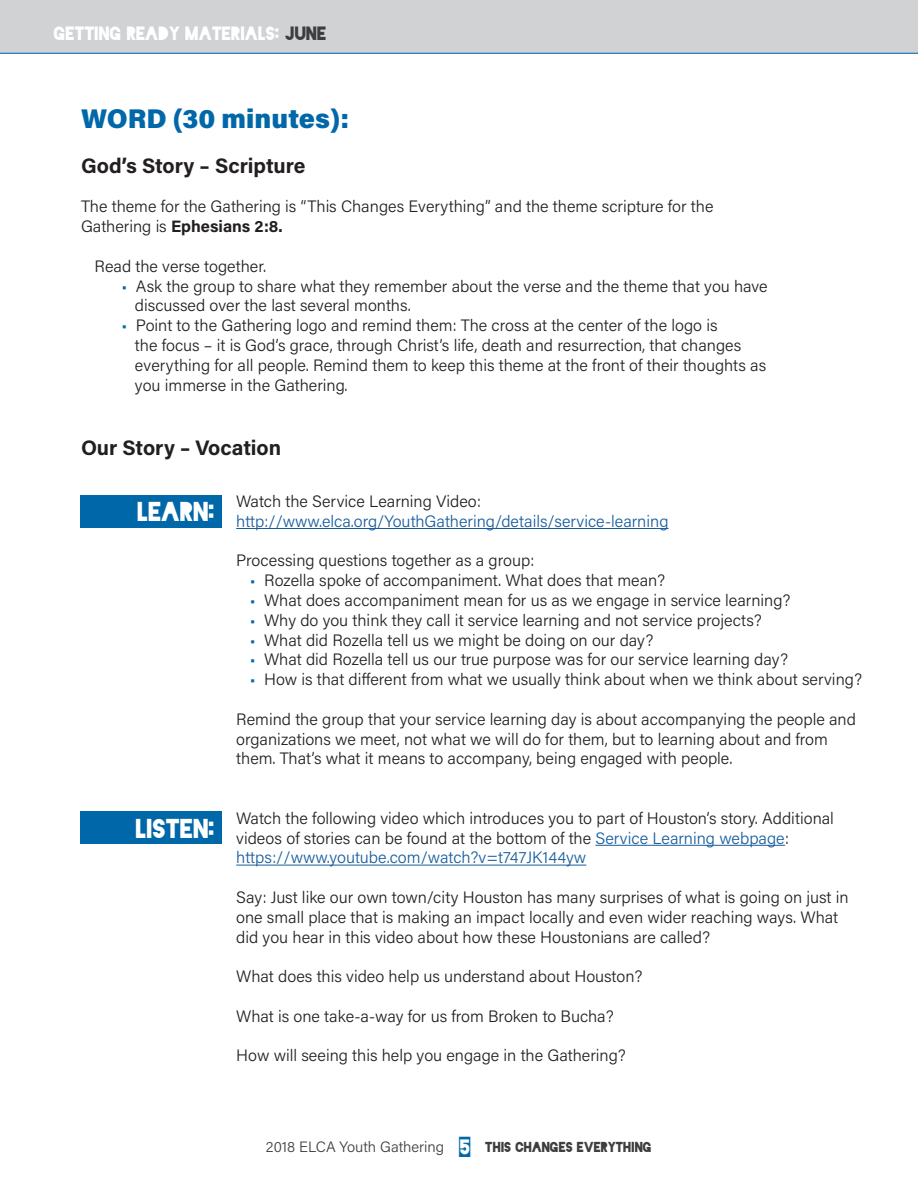
<style>
.page{position:relative;width:918px;height:1188px;background:#fff}
.page>*{position:absolute;margin:0;border:0;box-sizing:border-box;transform-origin:0 0}
.t1{font:900 27px "Acumin Pro";color:#0068a9}
.t2{font:25.5px "Blackout Midnight";color:#fff}
.t3{font:700 21px "Acumin Pro";color:#231f20}
.t4{font:18px "Blackout Midnight";color:#fff}
.t5{font:300 16.5px/19.8px "Acumin Pro";color:#231f20}
.t6{font:300 16.5px "Acumin Pro";color:#175d9e}
.t7{font:300 15px "Acumin Pro";color:#3e3e3f}
.s1{color:#3e3e3f}
.s2{font-weight:700}
.s3{color:#0068a9}
.s4{color:#175d9e}
.s5{font-family:"Blackout 2 AM";font-weight:400;font-size:24px;color:#0068a9}
.s6{font-family:"Blackout Midnight";font-weight:400;font-size:13.5px}
</style>
<div class="page">
<hr style="left:236px;top:528px;width:433px;height:1px;background:#175d9e">
<hr style="left:596px;top:845px;width:189px;height:1px;background:#175d9e">
<hr style="left:236px;top:865px;width:350px;height:1px;background:#175d9e">
<div style="left:0;top:0;width:918px;height:54px;background:#d1d2d4"></div>
<div style="left:81px;top:495px;width:141px;height:32px;background:#0068a9"></div>
<div style="left:81px;top:812px;width:141px;height:32px;background:#0068a9"></div>
<p class="t4" style="left:54px;top:26px;width:274px">GETTING READY MATERIALS: <span class="s1">JUNE</span></p>
<h1 class="t1" style="left:81px;top:99px;width:270px">WORD (30 minutes):</h1>
<p class="t3" style="left:81px;top:151px;width:226px">God’s Story – Scripture</p>
<p class="t5" style="left:81px;top:196px;width:634px">The theme for the Gathering is “This Changes Everything” and the theme scripture for the<br>Gathering is <span class="s2">Ephesians 2:8.</span></p>
<p class="t5" style="left:94px;top:256px;width:173px">Read the verse together.</p>
<p class="t5" style="left:135px;top:275px;width:634px;text-indent:-13px"><span class="s3">•</span> Ask the group to share what they remember about the verse and the theme that you have discussed over the last several months.</p>
<p class="t5" style="left:135px;top:315px;width:633px;text-indent:-13px"><span class="s3">•</span> Point to the Gathering logo and remind them: The cross at the center of the logo is<br>the focus – it is God’s grace, through Christ’s life, death and resurrection, that changes everything for all people. Remind them to keep this theme at the front of their thoughts as you immerse in the Gathering.</p>
<p class="t3" style="left:81px;top:433px;width:202px">Our Story – Vocation</p>
<p class="t5" style="left:236px;top:491px;width:246px">Watch the Service Learning Video:</p>
<p class="t6" style="left:236px;top:510px;width:434px">http://www.elca.org/YouthGathering/details/service-learning</p>
<p class="t5" style="left:236px;top:550px;width:300px">Processing questions together as a group:</p>
<p class="t5" style="left:250px;top:570px;width:417px"><span class="s3">•</span> Rozella spoke of accompaniment. What does that mean?</p>
<p class="t5" style="left:250px;top:590px;width:542px"><span class="s3">•</span> What does accompaniment mean for us as we engage in service learning?</p>
<p class="t5" style="left:250px;top:610px;width:514px"><span class="s3">•</span> Why do you think they call it service learning and not service projects?</p>
<p class="t5" style="left:250px;top:629px;width:405px"><span class="s3">•</span> What did Rozella tell us we might be doing on our day?</p>
<p class="t5" style="left:250px;top:649px;width:540px"><span class="s3">•</span> What did Rozella tell us our true purpose was for our service learning day?</p>
<p class="t5" style="left:250px;top:669px;width:614px"><span class="s3">•</span> How is that different from what we usually think about when we think about serving?</p>
<p class="t5" style="left:236px;top:709px;width:621px">Remind the group that your service learning day is about accompanying the people and organizations we meet, not what we will do for them, but to learning about and from them. That’s what it means to accompany, being engaged with people.</p>
<h2 class="t2" style="left:138px;top:501px;width:80px">LEARN:</h2>
<h2 class="t2" style="left:136px;top:817px;width:81px">LISTEN:</h2>
<p class="t5" style="left:236px;top:808px;width:599px">Watch the following video which introduces you to part of Houston’s story. Additional videos of stories can be found at the bottom of the <span class="s4">Service Learning webpage</span>: <span class="s4">https://www.youtube.com/watch?v=t747JK144yw</span></p>
<p class="t5" style="left:236px;top:887px;width:614px">Say: Just like our own town/city Houston has many surprises of what is going on just in one small place that is making an impact locally and even wider reaching ways. What did you hear in this video about how these Houstonians are called?</p>
<p class="t5" style="left:236px;top:966px;width:408px">What does this video help us understand about Houston?</p>
<p class="t5" style="left:236px;top:1006px;width:379px">What is one take-a-way for us from Broken to Bucha?</p>
<p class="t5" style="left:236px;top:1045px;width:391px">How will seeing this help you engage in the Gathering?</p>
<p class="t7" style="left:266px;top:1136px;width:388px">2018 ELCA Youth Gathering <span class="s5">5</span> <span class="s6">THIS CHANGES EVERYTHING</span></p>
</div>
